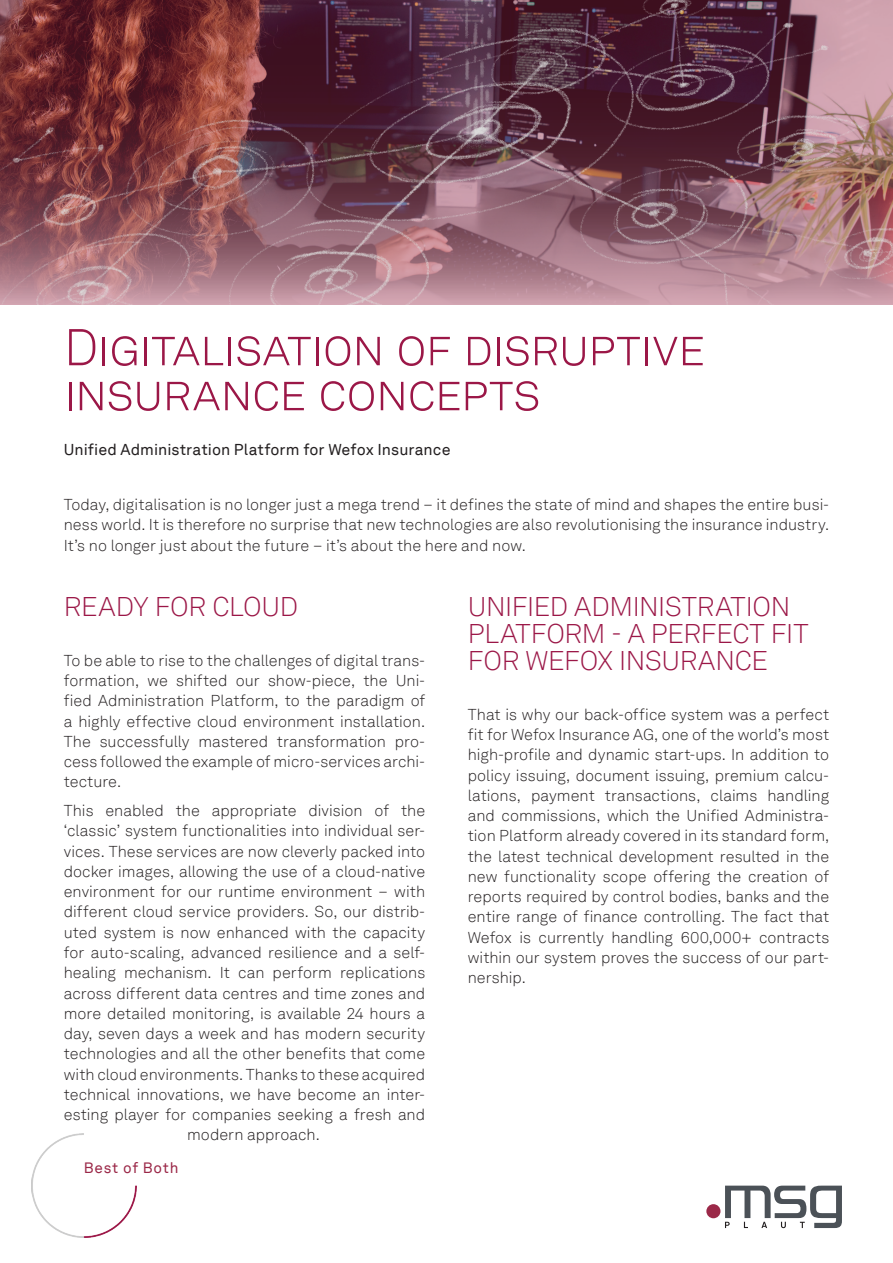
<style>
.page{position:relative;width:893px;height:1263px;background:#fff}
.page>*{position:absolute;margin:0;border:0;box-sizing:border-box;transform-origin:0 0}
.t1{font:300 51px/45px "Akkurat LLTT";letter-spacing:-.03em;color:#9b1747}
.t2{font:300 27px/27px "Akkurat LLTT";letter-spacing:-.01em;color:#9b1747}
.t3{font:300 15.75px/20.2px "Akkurat LLTT";color:#231f20;text-align:justify}
.t4{font:15.75px "Akkurat LLTT";letter-spacing:.005em;color:#231f20}
.t5{font:15px "Akkurat LLTT";letter-spacing:.05em;color:#9b2848}
</style>
<div class="page">
<div style="left:706px;top:1204px;width:14px;height:14px;background:#9b2848;border-radius:50%"></div>
<svg style="left:725px;top:1185px;width:117px;height:43px"></svg>
<img style="left:31px;top:1133px;width:105px;height:105px">
<img style="left:0;top:0;width:893px;height:304px">
<h1 class="t1" style="left:64px;top:324px;width:643px">Digitalisation of disruptive insurance concepts</h1>
<p class="t4" style="left:64px;top:438px;width:388px">Unified Administration Platform for Wefox Insurance</p>
<p class="t3" style="left:64px;top:494px;width:767px">Today, digitalisation is no longer just a mega trend – it defines the state of mind and shapes the entire busi&shy;ness world. It is therefore no surprise that new technologies are also revolutionising the insurance industry.<br>It’s no longer just about the future – it’s about the here and now.</p>
<h2 class="t2" style="left:64px;top:592px;width:236px">READY FOR CLOUD</h2>
<p class="t3" style="left:64px;top:650px;width:363px">To be able to rise to the challenges of digital trans&shy;formation, we shifted our show-piece, the Uni&shy;fied Administration Platform, to the paradigm of a highly effective cloud environment installation.<br>The successfully mastered transformation pro&shy;cess followed the example of micro-services archi&shy;tecture.</p>
<p class="t3" style="left:64px;top:800px;width:363px">This enabled the appropriate division of the</p>
<p class="t3" style="left:64px;top:820px;width:363px">‘classic’ system functionalities into individual ser-</p>
<p class="t3" style="left:64px;top:841px;width:363px">vices. These services are now cleverly packed into</p>
<p class="t3" style="left:64px;top:861px;width:363px">docker images, allowing the use of a cloud-native</p>
<p class="t3" style="left:64px;top:881px;width:363px">environment for our runtime environment – with</p>
<p class="t3" style="left:64px;top:901px;width:363px">different cloud service providers. So, our distrib-</p>
<p class="t3" style="left:64px;top:922px;width:363px">uted system is now enhanced with the capacity</p>
<p class="t3" style="left:64px;top:942px;width:363px">for auto-scaling, advanced resilience and a self-</p>
<p class="t3" style="left:64px;top:962px;width:363px">healing mechanism. It can perform replications</p>
<p class="t3" style="left:64px;top:982px;width:363px">across different data centres and time zones and</p>
<p class="t3" style="left:64px;top:1003px;width:363px">more detailed monitoring, is available 24 hours a</p>
<p class="t3" style="left:64px;top:1023px;width:363px">day, seven days a week and has modern security</p>
<p class="t3" style="left:64px;top:1043px;width:363px">technologies and all the other benefits that come</p>
<p class="t3" style="left:64px;top:1063px;width:363px">with cloud environments. Thanks to these acquired</p>
<p class="t3" style="left:64px;top:1084px;width:363px">technical innovations, we have become an inter-</p>
<p class="t3" style="left:64px;top:1104px;width:363px">esting player for companies seeking a fresh and</p>
<p class="t3" style="left:187px;top:1124px;width:134px">modern approach.</p>
<p class="t5" style="left:84px;top:1156px;width:96px">Best of Both</p>
<h2 class="t2" style="left:468px;top:592px;width:342px">UNIFIED ADMINISTRATION<br>PLATFORM - A PERFECT FIT<br>FOR WEFOX INSURANCE</h2>
<p class="t3" style="left:468px;top:704px;width:363px">That is why our back-office system was a perfect fit for Wefox Insurance AG, one of the world’s most high-profile and dynamic start-ups. In addition to policy issuing, document issuing, premium calcu&shy;lations, payment transactions, claims handling and commissions, which the Unified Administra&shy;tion Platform already covered in its standard form, the latest technical development resulted in the new functionality scope offering the creation of reports required by control bodies, banks and the entire range of finance controlling. The fact that Wefox is currently handling 600,000+ contracts within our system proves the success of our part&shy;nership.</p>
</div>
